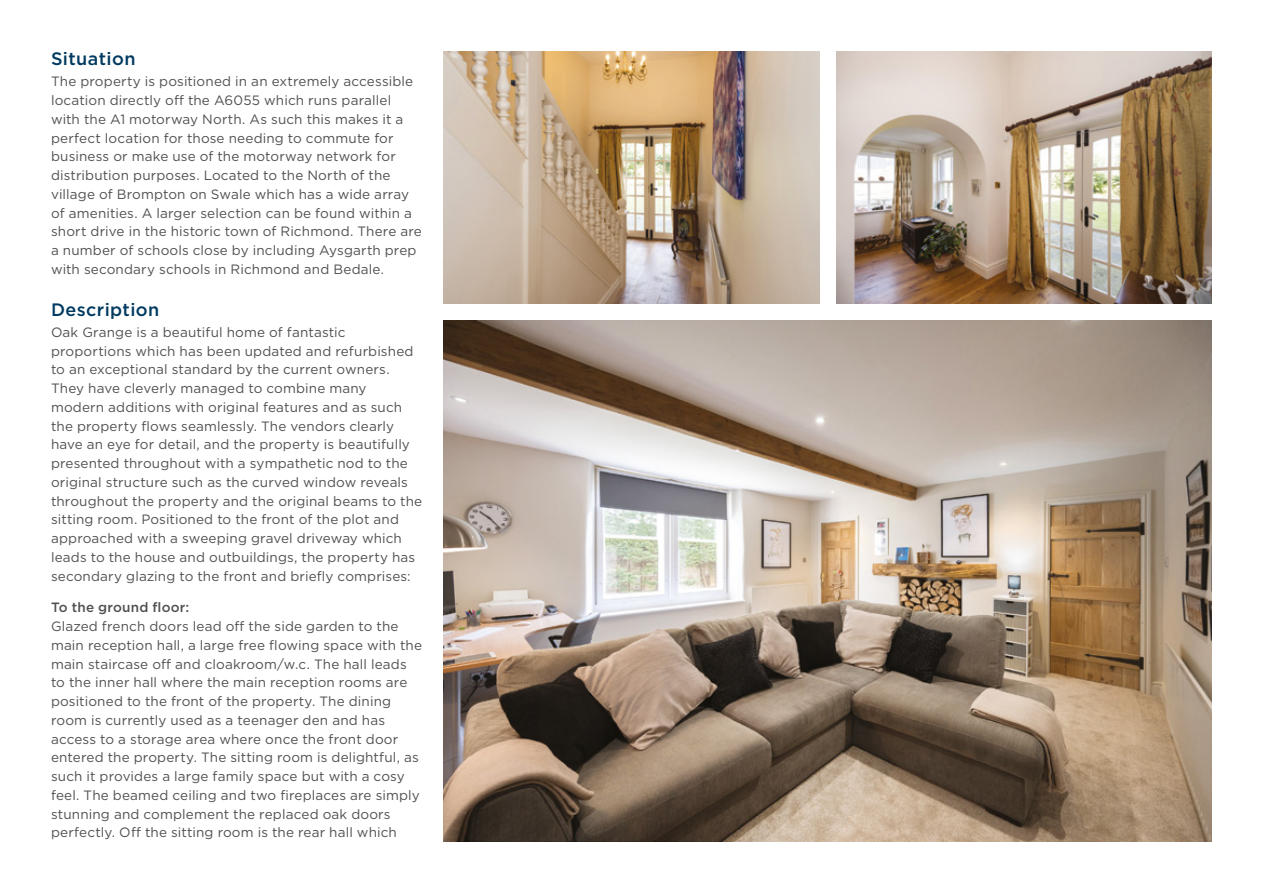
<style>
.page{position:relative;width:1263px;height:893px;background:#fff}
.page>*{position:absolute;margin:0;border:0;box-sizing:border-box;transform-origin:0 0}
._11_Headings{font:500 18px "Gotham";letter-spacing:.02em;color:#003a60}
._12_Body_Text{font:13.5px/18.8px "Gotham";letter-spacing:.01em;color:#4f504f}
._12_Body_Text-2{font:500 13.5px "Gotham";letter-spacing:.015em;color:#4f504f}
</style>
<div class="page">
<img style="left:444px;top:320px;width:768px;height:522px">
<img style="left:444px;top:51px;width:375px;height:252px">
<img style="left:836px;top:51px;width:376px;height:252px">
<p class="_11_Headings" style="left:51px;top:47px;width:86px">Situation</p>
<p class="_12_Body_Text" style="left:51px;top:72px;width:372px">The property is positioned in an extremely accessible location directly off the A6055 which runs parallel with the A1 motorway North. As such this makes it a perfect location for those needing to commute for business or make use of the motorway network for distribution purposes. Located to the North of the village of Brompton on Swale which has a wide array of amenities. A larger selection can be found within a short drive in the historic town of Richmond. There are a number of schools close by including Aysgarth prep with secondary schools in Richmond and Bedale.</p>
<p class="_11_Headings" style="left:51px;top:298px;width:110px">Description</p>
<p class="_12_Body_Text" style="left:51px;top:322px;width:373px">Oak Grange is a beautiful home of fantastic proportions which has been updated and refurbished to an exceptional standard by the current owners.<br>They have cleverly managed to combine many modern additions with original features and as such the property flows seamlessly. The vendors clearly have an eye for detail, and the property is beautifully presented throughout with a sympathetic nod to the original structure such as the curved window reveals throughout the property and the original beams to the sitting room. Positioned to the front of the plot and approached with a sweeping gravel driveway which leads to the house and outbuildings, the property has secondary glazing to the front and briefly comprises:</p>
<p class="_12_Body_Text-2" style="left:51px;top:599px;width:140px">To the ground floor:</p>
<p class="_12_Body_Text" style="left:51px;top:616px;width:373px">Glazed french doors lead off the side garden to the main reception hall, a large free flowing space with the main staircase off and cloakroom/w.c. The hall leads to the inner hall where the main reception rooms are positioned to the front of the property. The dining room is currently used as a teenager den and has access to a storage area where once the front door entered the property. The sitting room is delightful, as such it provides a large family space but with a cosy feel. The beamed ceiling and two fireplaces are simply stunning and complement the replaced oak doors perfectly. Off the sitting room is the rear hall which</p>
</div>
